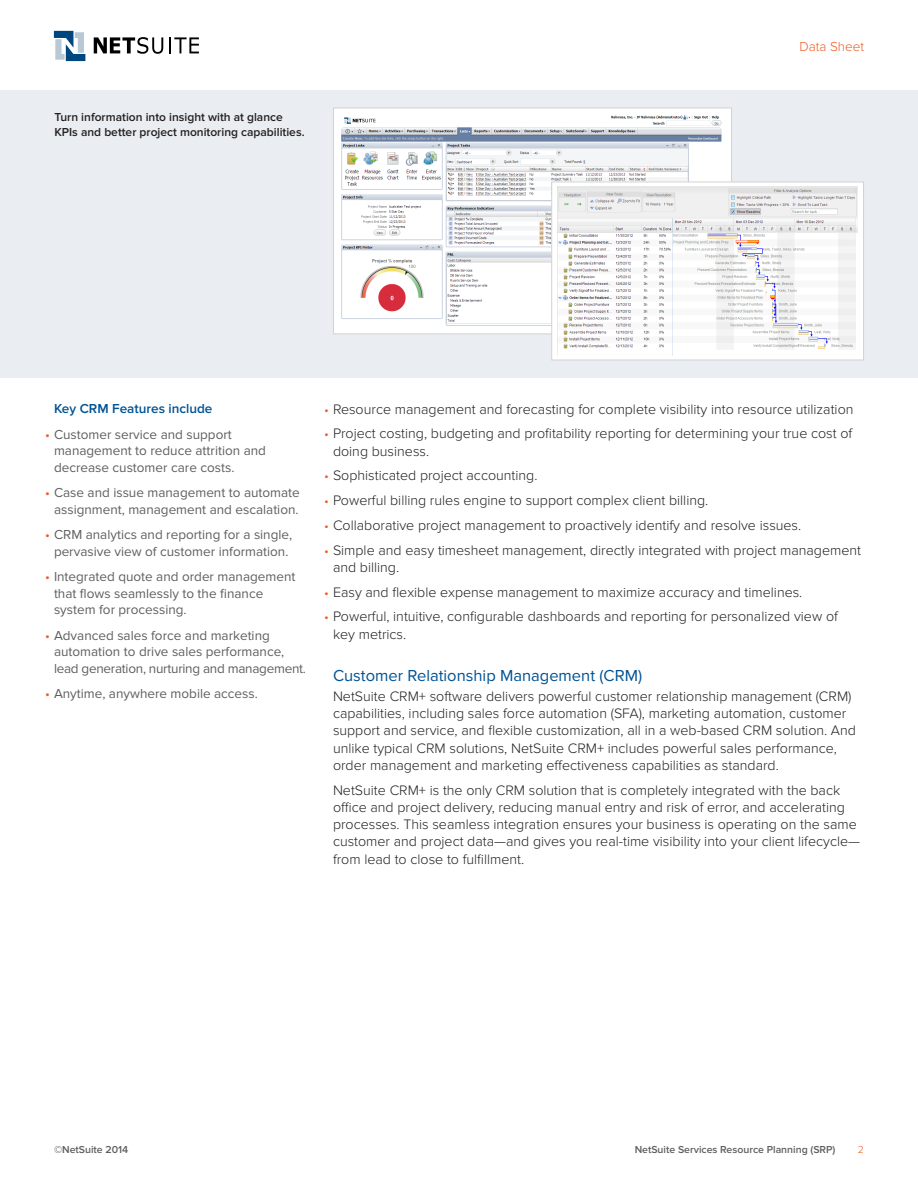
<style>
.page{position:relative;width:918px;height:1188px;background:#fff}
.page>*{position:absolute;margin:0;border:0;box-sizing:border-box;transform-origin:0 0}
.Subhead_1{font:16.5px "Proxima Nova";color:#005294}
.General_Text{font:300 14.25px/17.2px "Proxima Nova";color:#231f20}
.t1{font:13.5px/16.5px "Proxima Nova";color:#5f5f62}
.Sidebar_Subhead{font:600 13.5px "Proxima Nova";color:#005294}
.t2{font:300 13.5px "Proxima Nova";color:#f25b21}
.Banner_Caption{font:600 12px/15px "Proxima Nova";color:#231f20}
.t3{font:600 10.5px "Proxima Nova";color:#5f5f62}
.Page_Number{font:300 10.5px "Proxima Nova";color:#f25b21}
.s1{color:#f25b21}
.s2{font-size:13.5px;color:#f25b21}
</style>
<div class="page">
<svg style="left:54px;top:31px;width:31px;height:30px"></svg>
<svg style="left:94px;top:37px;width:69px;height:17px"></svg>
<svg style="left:169px;top:37px;width:30px;height:16px"></svg>
<div style="left:0;top:90px;width:918px;height:288px;background:#eaeef2"></div>
<div style="left:333px;top:108px;width:399px;height:226px;background:#fff;border:1px solid #d1d2d4"></div>
<img style="left:341px;top:115px;width:381px;height:211px">
<div style="left:551px;top:181px;width:313px;height:179px;background:#fff;border:1px solid #d1d2d4"></div>
<img style="left:557px;top:187px;width:300px;height:168px">
<p class="Banner_Caption" style="left:54px;top:110px;width:252px">Turn information into insight with at glance<br>KPIs and better project monitoring capabilities.</p>
<p class="t2" style="left:799px;top:39px;width:66px">Data Sheet</p>
<p class="Sidebar_Subhead" style="left:54px;top:401px;width:160px">Key CRM Features include</p>
<p class="t1" style="left:54px;top:426px;width:214px;text-indent:-9px"><span class="s1">•</span> Customer service and support management to reduce attrition and decrease customer care costs.</p>
<p class="t1" style="left:45px;top:485px;width:256px;text-align:center"><span class="s1">•</span> Case and issue management to automate assignment, management and escalation.</p>
<p class="t1" style="left:45px;top:527px;width:249px;text-align:center"><span class="s1">•</span> CRM analytics and reporting for a single, pervasive view of customer information.</p>
<p class="t1" style="left:54px;top:569px;width:243px;text-indent:-9px"><span class="s1">•</span> Integrated quote and order management that flows seamlessly to the finance system for processing.</p>
<p class="t1" style="left:54px;top:627px;width:254px;text-indent:-9px"><span class="s1">•</span> Advanced sales force and marketing automation to drive sales performance, lead generation, nurturing and management.</p>
<p class="t1" style="left:45px;top:686px;width:214px"><span class="s1">•</span> Anytime, anywhere mobile access.</p>
<p class="General_Text" style="left:324px;top:400px;width:531px"><span class="s2">•</span> Resource management and forecasting for complete visibility into resource utilization</p>
<p class="General_Text" style="left:333px;top:425px;width:521px;text-indent:-9px"><span class="s2">•</span> Project costing, budgeting and profitability reporting for determining your true cost of doing business.</p>
<p class="General_Text" style="left:324px;top:467px;width:215px"><span class="s2">•</span> Sophisticated project accounting.</p>
<p class="General_Text" style="left:324px;top:492px;width:386px"><span class="s2">•</span> Powerful billing rules engine to support complex client billing.</p>
<p class="General_Text" style="left:324px;top:517px;width:479px"><span class="s2">•</span> Collaborative project management to proactively identify and resolve issues.</p>
<p class="General_Text" style="left:333px;top:541px;width:530px;text-indent:-9px"><span class="s2">•</span> Simple and easy timesheet management, directly integrated with project management and billing.</p>
<p class="General_Text" style="left:324px;top:583px;width:480px"><span class="s2">•</span> Easy and flexible expense management to maximize accuracy and timelines.</p>
<p class="General_Text" style="left:333px;top:608px;width:506px;text-indent:-9px"><span class="s2">•</span> Powerful, intuitive, configurable dashboards and reporting for personalized view of key metrics.</p>
<p class="Subhead_1" style="left:333px;top:666px;width:311px">Customer Relationship Management (CRM)</p>
<p class="General_Text" style="left:333px;top:688px;width:525px">NetSuite CRM+ software delivers powerful customer relationship management (CRM) capabilities, including sales force automation (SFA), marketing automation, customer support and service, and flexible customization, all in a web-based CRM solution. And unlike typical CRM solutions, NetSuite CRM+ includes powerful sales performance, order management and marketing effectiveness capabilities as standard.</p>
<p class="General_Text" style="left:333px;top:781px;width:529px">NetSuite CRM+ is the only CRM solution that is completely integrated with the back office and project delivery, reducing manual entry and risk of error, and accelerating processes. This seamless integration ensures your business is operating on the same customer and project data—and gives you real-time visibility into your client lifecycle— from lead to close to fulfillment.</p>
<p class="t3" style="left:54px;top:1143px;width:76px">©NetSuite 2014</p>
<p class="t3" style="left:635px;top:1143px;width:202px">NetSuite Services Resource Planning (SRP)</p>
<p class="Page_Number" style="left:858px;top:1143px;width:8px">2</p>
</div>
